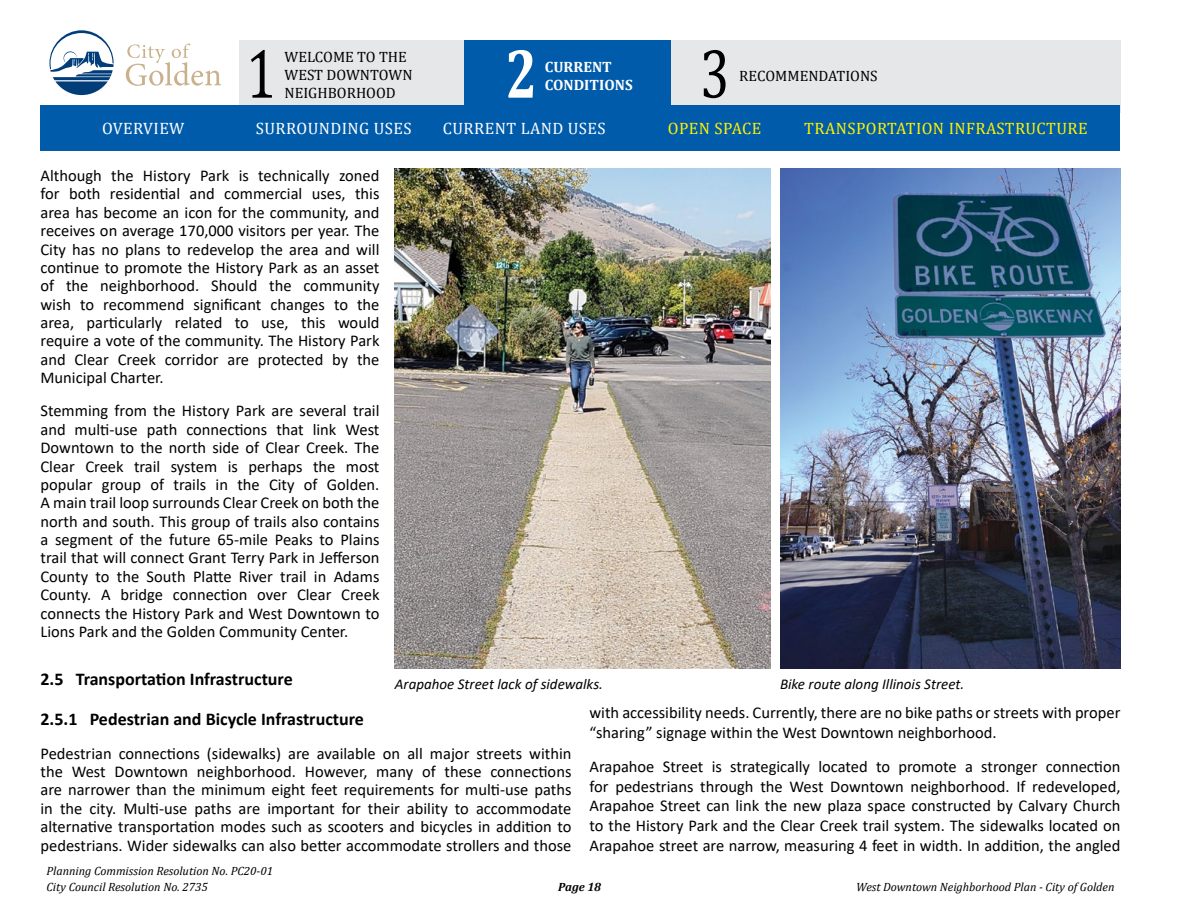
<style>
.page{position:relative;width:1188px;height:918px;background:#fff}
.page>*{position:absolute;margin:0;border:0;box-sizing:border-box;transform-origin:0 0}
.t1{font:70.8px "Cambria";color:#000;scale:.76 1}
.t2{font:700 70.8px "Cambria";color:#fff;scale:.76 1}
.t3{font:700 18px "Calibri";color:#000}
.t4{font:16.5px/18.3px "Calibri";color:#000;text-align:justify}
.t5{font:16.5px "Cambria";letter-spacing:.025em;color:#fff}
.t6{font:16.5px "Cambria";letter-spacing:.025em;color:#fff200}
.t7{font:italic 15px "Calibri";color:#000}
.t8{font:15px/18px "Cambria";color:#000}
.t9{font:700 15px/18px "Cambria";color:#fff}
.t10{font:italic 12px/16.4px "Cambria";color:#000}
.t11{font:italic 700 12px "Cambria";letter-spacing:-.005em;color:#000}
</style>
<div class="page">
<div style="left:239px;top:41px;width:881px;height:72px;background:#e6e7e8"></div>
<div style="left:464px;top:41px;width:207px;height:72px;background:#005baa"></div>
<svg style="left:50px;top:30px;width:64px;height:65px"></svg>
<svg style="left:126px;top:44px;width:95px;height:42px"></svg>
<div style="left:40px;top:105px;width:1080px;height:46px;background:#005baa"></div>
<img style="left:780px;top:169px;width:340px;height:500px">
<img style="left:395px;top:169px;width:375px;height:500px">
<h1 class="t1" style="left:246px;top:32px;width:41px">1</h1>
<p class="t8" style="left:285px;top:48px;width:130px">WELCOME TO THE<br>WEST DOWNTOWN<br>NEIGHBORHOOD</p>
<h1 class="t2" style="left:506px;top:24px;width:44px">2</h1>
<h1 class="t1" style="left:700px;top:32px;width:41px">3</h1>
<p class="t9" style="left:545px;top:57px;width:89px">CURRENT<br>CONDITIONS</p>
<p class="t8" style="left:739px;top:67px;width:140px">RECOMMENDATIONS</p>
<p class="t5" style="left:102px;top:118px;width:84px">OVERVIEW</p>
<p class="t5" style="left:256px;top:118px;width:157px">SURROUNDING USES</p>
<p class="t5" style="left:443px;top:118px;width:164px">CURRENT LAND USES</p>
<p class="t6" style="left:668px;top:118px;width:95px">OPEN SPACE</p>
<p class="t6" style="left:804px;top:118px;width:285px">TRANSPORTATION INFRASTRUCTURE</p>
<p class="t4" style="left:40px;top:166px;width:341px">Although the History Park is technically zoned for both residential and commercial uses, this area has become an icon for the community, and receives on average 170,000 visitors per year. The City has no plans to redevelop the area and will continue to promote the History Park as an asset of the neighborhood. Should the community wish to recommend significant changes to the area, particularly related to use, this would require a vote of the community. The History Park and Clear Creek corridor are protected by the Municipal Charter.</p>
<p class="t4" style="left:40px;top:401px;width:341px">Stemming from the History Park are several trail and multi-use path connections that link West Downtown to the north side of Clear Creek. The Clear Creek trail system is perhaps the most popular group of trails in the City of Golden.<br>A main trail loop surrounds Clear Creek on both the north and south. This group of trails also contains a segment of the future 65-mile Peaks to Plains trail that will connect Grant Terry Park in Jefferson County to the South Platte River trail in Adams County. A bridge connection over Clear Creek connects the History Park and West Downtown to Lions Park and the Golden Community Center.</p>
<p class="t3" style="left:40px;top:667px;width:254px">2.5 Transportation Infrastructure</p>
<p class="t3" style="left:40px;top:707px;width:325px">2.5.1 Pedestrian and Bicycle Infrastructure</p>
<p class="t4" style="left:40px;top:744px;width:533px">Pedestrian connections (sidewalks) are available on all major streets within the West Downtown neighborhood. However, many of these connections are narrower than the minimum eight feet requirements for multi-use paths in the city. Multi-use paths are important for their ability to accommodate alternative transportation modes such as scooters and bicycles in addition to pedestrians. Wider sidewalks can also better accommodate strollers and those</p>
<p class="t7" style="left:395px;top:674px;width:210px">Arapahoe Street lack of sidewalks.</p>
<p class="t7" style="left:780px;top:674px;width:186px">Bike route along Illinois Street.</p>
<p class="t4" style="left:590px;top:702px;width:532px;line-height:19.5px">with accessibility needs. Currently, there are no bike paths or streets with proper “sharing” signage within the West Downtown neighborhood.</p>
<p class="t4" style="left:590px;top:757px;width:533px;line-height:19.5px">Arapahoe Street is strategically located to promote a stronger connection for pedestrians through the West Downtown neighborhood. If redeveloped, Arapahoe Street can link the new plaza space constructed by Calvary Church to the History Park and the Clear Creek trail system. The sidewalks located on Arapahoe street are narrow, measuring 4 feet in width. In addition, the angled</p>
<p class="t10" style="left:46px;top:862px;width:228px">Planning Commission Resolution No. PC20-01<br>City Council Resolution No. 2735</p>
<p class="t11" style="left:558px;top:878px;width:44px">Page 18</p>
<p class="t10" style="left:856px;top:878px;width:260px">West Downtown Neighborhood Plan - City of Golden</p>
</div>
